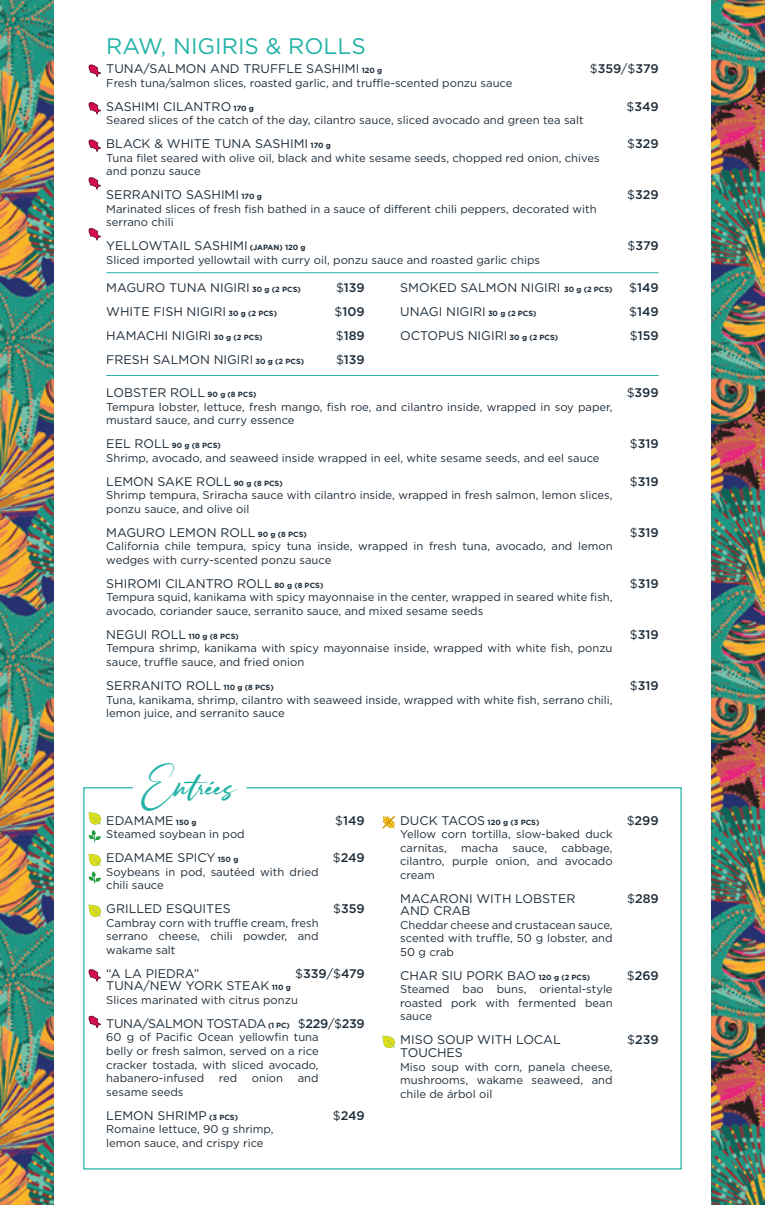
<style>
.page{position:relative;width:765px;height:1205px;background:#fff}
.page>*{position:absolute;margin:0;border:0;box-sizing:border-box;transform-origin:0 0}
.t1{font:30px "Ruthligos";color:#22b3a7}
.t2{font:22.5px "Gotham HTF";color:#22b3a7}
.t3{font:12.5px/24px "Gotham HTF";color:#1d2c39}
.t4{font:500 12.5px/24px "Gotham HTF";color:#1d2c39;text-align:justify}
.t5{font:12.5px "Gotham HTF";letter-spacing:-.025em;color:#1d2c39}
.t6{font:11.25px/13.5px "Gotham HTF";color:#1d2c39}
.t7{font:700 7.5px "Gotham HTF";color:#1d2c39}
.s1{font-weight:700;font-size:7.5px}
.s2{font-weight:400}
.s3{font-weight:400;font-size:12.5px}
</style>
<div class="page">
<img style="left:0;top:0;width:53px;height:1205px">
<img style="left:712px;top:0;width:53px;height:1205px">
<svg style="left:210px;top:781px;width:4px;height:4px"></svg>
<svg style="left:83px;top:787px;width:599px;height:383px"></svg>
<hr style="left:106px;top:272px;width:553px;height:1px;background:#22b3a7">
<hr style="left:106px;top:375px;width:553px;height:1px;background:#22b3a7">
<svg style="left:89px;top:830px;width:12px;height:12px"></svg>
<svg style="left:89px;top:812px;width:12px;height:12px"></svg>
<svg style="left:89px;top:854px;width:12px;height:30px"></svg>
<svg style="left:382px;top:816px;width:13px;height:12px"></svg>
<svg style="left:88px;top:64px;width:13px;height:13px"></svg>
<svg style="left:88px;top:102px;width:13px;height:12px"></svg>
<svg style="left:88px;top:139px;width:13px;height:13px"></svg>
<svg style="left:88px;top:177px;width:13px;height:13px"></svg>
<svg style="left:88px;top:228px;width:13px;height:12px"></svg>
<svg style="left:88px;top:969px;width:13px;height:12px"></svg>
<svg style="left:88px;top:1015px;width:13px;height:13px"></svg>
<svg style="left:89px;top:904px;width:12px;height:13px"></svg>
<svg style="left:382px;top:1035px;width:13px;height:13px"></svg>
<h2 class="t2" style="left:106px;top:34px;width:261px">RAW, NIGIRIS &amp; ROLLS</h2>
<p class="t3" style="left:106px;top:57px;width:278px">TUNA/SALMON AND TRUFFLE SASHIMI <span class="s1">120 g</span></p>
<p class="t6" style="left:106px;top:76px;width:408px">Fresh tuna/salmon slices, roasted garlic, and truffle-scented ponzu sauce</p>
<p class="t3" style="left:106px;top:94px;width:149px">SASHIMI CILANTRO <span class="s1">170 g</span></p>
<p class="t6" style="left:106px;top:113px;width:479px">Seared slices of the catch of the day, cilantro sauce, sliced avocado and green tea salt</p>
<p class="t3" style="left:106px;top:132px;width:226px">BLACK &amp; WHITE TUNA SASHIMI <span class="s1">170 g</span></p>
<p class="t6" style="left:106px;top:151px;width:495px">Tuna filet seared with olive oil, black and white sesame seeds, chopped red onion, chives and ponzu sauce</p>
<p class="t3" style="left:106px;top:183px;width:157px">SERRANITO SASHIMI <span class="s1">170 g</span></p>
<p class="t6" style="left:106px;top:202px;width:492px">Marinated slices of fresh fish bathed in a sauce of different chili peppers, decorated with serrano chili</p>
<p class="t3" style="left:106px;top:234px;width:201px">YELLOWTAIL SASHIMI <span class="s1">(JAPAN) 120 g</span></p>
<p class="t6" style="left:106px;top:253px;width:435px">Sliced imported yellowtail with curry oil, ponzu sauce and roasted garlic chips</p>
<p class="t4" style="left:590px;top:57px;width:70px"><span class="s2">$</span>359<span class="s2">/$</span>379</p>
<p class="t4" style="left:626px;top:94px;width:34px"><span class="s2">$</span>349</p>
<p class="t4" style="left:627px;top:132px;width:33px"><span class="s2">$</span>329</p>
<p class="t4" style="left:627px;top:183px;width:33px"><span class="s2">$</span>329</p>
<p class="t4" style="left:628px;top:234px;width:33px"><span class="s2">$</span>379</p>
<p class="t3" style="left:106px;top:275px;width:199px">MAGURO TUNA NIGIRI <span class="s1">30 g (2 PCS)<br></span>WHITE FISH NIGIRI <span class="s1">30 g (2 PCS)<br></span>HAMACHI NIGIRI <span class="s1">30 g (2 PCS)<br></span>FRESH SALMON NIGIRI <span class="s1">30 g (2 PCS)</span></p>
<p class="t4" style="left:335px;top:275px;width:32px"><span class="s2">$</span>139 <span class="s2">$</span>109 <span class="s2">$</span>189 <span class="s2">$</span>139</p>
<p class="t4" style="left:629px;top:275px;width:31px"><span class="s2">$</span>149 <span class="s2">$</span>149 <span class="s2">$</span>159</p>
<p class="t3" style="left:400px;top:275px;width:214px">SMOKED SALMON NIGIRI <span class="s1">30 g (2 PCS)<br></span>UNAGI NIGIRI <span class="s1">30 g (2 PCS)<br></span>OCTOPUS NIGIRI <span class="s1">30 g (2 PCS)</span></p>
<p class="t3" style="left:106px;top:381px;width:152px">LOBSTER ROLL <span class="s1">90 g (8 PCS)</span></p>
<p class="t6" style="left:106px;top:400px;width:508px">Tempura lobster, lettuce, fresh mango, fish roe, and cilantro inside, wrapped in soy paper, mustard sauce, and curry essence</p>
<p class="t7" style="left:106px;top:441px;width:116px"><span class="s3">EEL ROLL</span> 90 g (8 PCS)</p>
<p class="t6" style="left:106px;top:451px;width:495px">Shrimp, avocado, and seaweed inside wrapped in eel, white sesame seeds, and eel sauce</p>
<p class="t3" style="left:106px;top:469px;width:178px">LEMON SAKE ROLL <span class="s1">90 g (8 PCS)</span></p>
<p class="t6" style="left:106px;top:488px;width:508px">Shrimp tempura, Sriracha sauce with cilantro inside, wrapped in fresh salmon, lemon slices, ponzu sauce, and olive oil</p>
<p class="t3" style="left:106px;top:520px;width:202px">MAGURO LEMON ROLL <span class="s1">90 g (8 PCS)</span></p>
<p class="t6" style="left:106px;top:539px;width:508px">California chile tempura, spicy tuna inside, wrapped in fresh tuna, avocado, and lemon wedges with curry-scented ponzu sauce</p>
<p class="t3" style="left:106px;top:571px;width:219px">SHIROMI CILANTRO ROLL <span class="s1">80 g (8 PCS)</span></p>
<p class="t6" style="left:106px;top:590px;width:508px">Tempura squid, kanikama with spicy mayonnaise in the center, wrapped in seared white fish, avocado, coriander sauce, serranito sauce, and mixed sesame seeds</p>
<p class="t7" style="left:106px;top:632px;width:134px"><span class="s3">NEGUI ROLL</span> 110 g (8 PCS)</p>
<p class="t6" style="left:106px;top:641px;width:508px">Tempura shrimp, kanikama with spicy mayonnaise inside, wrapped with white fish, ponzu sauce, truffle sauce, and fried onion</p>
<p class="t3" style="left:106px;top:673px;width:169px">SERRANITO ROLL <span class="s1">110 g (8 PCS)</span></p>
<p class="t6" style="left:106px;top:692px;width:508px">Tuna, kanikama, shrimp, cilantro with seaweed inside, wrapped with white fish, serrano chili, lemon juice, and serranito sauce</p>
<p class="t4" style="left:627px;top:381px;width:34px"><span class="s2">$</span>399</p>
<p class="t4" style="left:630px;top:432px;width:30px"><span class="s2">$</span>319</p>
<p class="t4" style="left:630px;top:469px;width:30px"><span class="s2">$</span>319</p>
<p class="t4" style="left:630px;top:520px;width:30px"><span class="s2">$</span>319</p>
<p class="t4" style="left:630px;top:571px;width:30px"><span class="s2">$</span>319</p>
<p class="t4" style="left:630px;top:622px;width:30px"><span class="s2">$</span>319</p>
<p class="t4" style="left:630px;top:673px;width:30px"><span class="s2">$</span>319</p>
<h1 class="t1" style="left:142px;top:769px;width:97px">Entrees</h1>
<p class="t4" style="left:335px;top:808px;width:31px"><span class="s2">$</span>149</p>
<p class="t4" style="left:333px;top:846px;width:33px"><span class="s2">$</span>249</p>
<p class="t3" style="left:106px;top:808px;width:92px">EDAMAME <span class="s1">150 g</span></p>
<p class="t6" style="left:106px;top:827px;width:140px">Steamed soybean in pod</p>
<p class="t3" style="left:106px;top:846px;width:134px">EDAMAME SPICY <span class="s1">150 g</span></p>
<p class="t6" style="left:106px;top:865px;width:214px">Soybeans in pod, sautéed with dried chili sauce</p>
<p class="t3" style="left:106px;top:897px;width:126px">GRILLED ESQUITES</p>
<p class="t6" style="left:106px;top:916px;width:214px;text-align:justify">Cambray corn with truffle cream, fresh serrano cheese, chili powder, and wakame salt</p>
<p class="t3" style="left:106px;top:967px;width:186px;line-height:12.5px">“A LA PIEDRA”<br>TUNA/NEW YORK STEAK <span class="s1">110 g</span></p>
<p class="t6" style="left:106px;top:993px;width:193px">Slices marinated with citrus ponzu</p>
<p class="t5" style="left:106px;top:1016px;width:185px">TUNA/SALMON TOSTADA <span class="s1">(1 PC)</span></p>
<p class="t6" style="left:106px;top:1030px;width:214px;text-align:justify">60 g of Pacific Ocean yellowfin tuna belly or fresh salmon, served on a rice cracker tostada, with sliced avocado, habanero-infused</p>
<p class="t4" style="left:333px;top:897px;width:33px"><span class="s2">$</span>359</p>
<p class="t4" style="left:295px;top:961px;width:71px"><span class="s2">$</span>339<span class="s2">/$</span>479</p>
<p class="t4" style="left:298px;top:1011px;width:68px"><span class="s2">$</span>229<span class="s2">/$</span>239</p>
<p class="t6" style="left:219px;top:1071px;width:20px">red</p>
<p class="t6" style="left:252px;top:1071px;width:33px">onion</p>
<p class="t6" style="left:298px;top:1071px;width:22px">and</p>
<p class="t6" style="left:106px;top:1084px;width:79px">sesame seeds</p>
<p class="t3" style="left:106px;top:1103px;width:133px">LEMON SHRIMP <span class="s1">(3 PCS)</span></p>
<p class="t6" style="left:106px;top:1122px;width:169px">Romaine lettuce, 90 g shrimp, lemon sauce, and crispy rice</p>
<p class="t4" style="left:333px;top:1103px;width:33px"><span class="s2">$</span>249</p>
<p class="t7" style="left:400px;top:818px;width:141px"><span class="s3">DUCK TACOS</span> 120 g (3 PCS)</p>
<p class="t6" style="left:400px;top:827px;width:214px">Yellow corn tortilla, slow-baked duck carnitas,</p>
<p class="t6" style="left:400px;top:841px;width:214px;text-align:justify;text-indent:161px">cabbage, cilantro, purple onion, and avocado cream</p>
<p class="t3" style="left:400px;top:892px;width:177px;line-height:12.5px">MACARONI WITH LOBSTER<br>AND CRAB</p>
<p class="t6" style="left:400px;top:918px;width:214px;text-align:justify">Cheddar cheese and crustacean sauce, scented with truffle, 50 g lobster, and 50 g crab</p>
<p class="t3" style="left:400px;top:963px;width:192px">CHAR SIU PORK BAO <span class="s1">120 g (2 PCS)</span></p>
<p class="t6" style="left:400px;top:982px;width:214px;text-align:justify">Steamed bao buns, oriental-style roasted pork with fermented bean sauce</p>
<p class="t3" style="left:400px;top:1033px;width:162px;line-height:12.5px">MISO SOUP WITH LOCAL<br>TOUCHES</p>
<p class="t6" style="left:400px;top:1059px;width:214px;text-align:justify">Miso soup with corn, panela cheese, mushrooms, wakame seaweed, and chile de árbol oil</p>
<p class="t6" style="left:461px;top:841px;width:39px">macha</p>
<p class="t6" style="left:513px;top:841px;width:36px">sauce,</p>
<p class="t4" style="left:627px;top:808px;width:34px"><span class="s2">$</span>299</p>
<p class="t4" style="left:627px;top:886px;width:33px"><span class="s2">$</span>289</p>
<p class="t4" style="left:627px;top:963px;width:33px"><span class="s2">$</span>269</p>
<p class="t4" style="left:627px;top:1028px;width:33px"><span class="s2">$</span>239</p>
</div>
